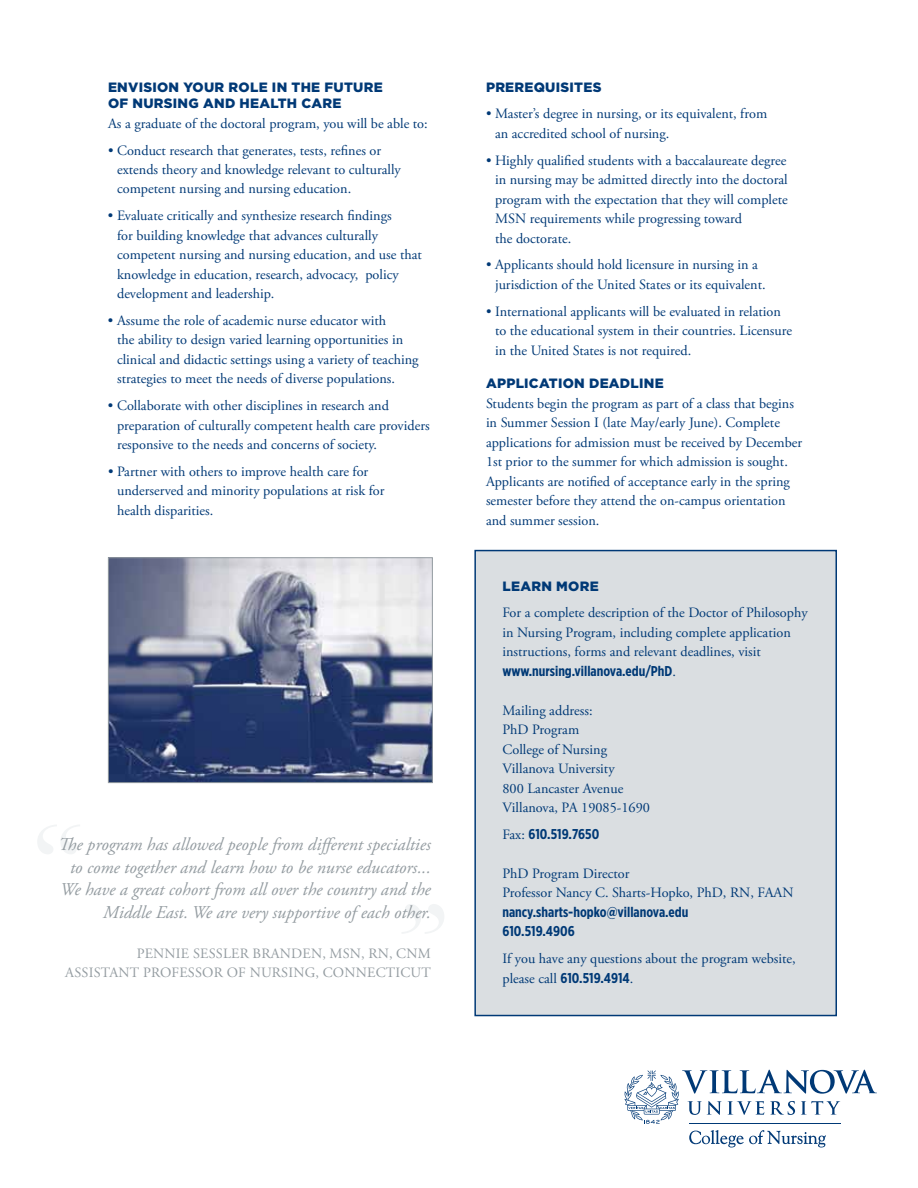
<style>
.page{position:relative;width:918px;height:1188px;background:#fff}
.page>*{position:absolute;margin:0;border:0;box-sizing:border-box;transform-origin:0 0}
.t1{font:157.5px "Requiem Display HTF Roman";color:#f2f4f5}
.t2{font:italic 18px/22.5px "Adobe Garamond Pro";color:#949ca1;text-align:right}
.t3{font:14.25px/19.5px "Adobe Garamond Pro";color:#003976}
.t4{font:700 14.25px/19.5px "Gotham X Narrow";color:#003976}
.t5{font:14.25px "Adobe Garamond Pro";letter-spacing:.015em;color:#949ca1}
.t6{font:900 13.5px/16.5px "Gotham";letter-spacing:.02em;color:#003976}
.s1{font-family:"Adobe Garamond Pro";font-weight:400}
</style>
<div class="page">
<div style="left:474px;top:550px;width:363px;height:466px;background:#dadee1;border:2px solid #003976"></div>
<img style="left:110px;top:559px;width:321px;height:222px">
<div style="left:108px;top:557px;width:325px;height:226px;border:1px solid #949ca1"></div>
<svg style="left:689px;top:1130px;width:137px;height:18px"></svg>
<svg style="left:624px;top:1070px;width:253px;height:54px"></svg>
<p class="t6" style="left:108px;top:79px;width:276px">ENVISION YOUR ROLE IN THE FUTURE<br>OF NURSING AND HEALTH CARE</p>
<p class="t3" style="left:108px;top:114px;width:321px">As a graduate of the doctoral program, you will be able to:</p>
<p class="t3" style="left:117px;top:141px;width:285px;text-indent:-9px">• Conduct research that generates, tests, refines or extends theory and knowledge relevant to culturally competent nursing and nursing education.</p>
<p class="t3" style="left:117px;top:206px;width:306px;text-indent:-9px">• Evaluate critically and synthesize research findings<br>for building knowledge that advances culturally competent nursing and nursing education, and use that knowledge in education, research, advocacy, policy development and leadership.</p>
<p class="t3" style="left:117px;top:311px;width:303px;text-indent:-9px">• Assume the role of academic nurse educator with<br>the ability to design varied learning opportunities in clinical and didactic settings using a variety of teaching strategies to meet the needs of diverse populations.</p>
<p class="t3" style="left:117px;top:396px;width:314px;text-indent:-9px">• Collaborate with other disciplines in research and preparation of culturally competent health care providers responsive to the needs and concerns of society.</p>
<p class="t3" style="left:117px;top:462px;width:269px;text-indent:-9px">• Partner with others to improve health care for underserved and minority populations at risk for health disparities.</p>
<h1 class="t1" style="left:32px;top:783px;width:55px">“</h1>
<p class="t2" style="left:59px;top:834px;width:374px">The program has allowed people from different specialties to come together and learn how to be nurse educators...<br>We have a great cohort from all over the country and the Middle East. We are very supportive of each other.</p>
<p class="t5" style="left:137px;top:945px;width:10px">pennie</p>
<p class="t5" style="left:193px;top:945px;width:9px">sess</p>
<p class="t5" style="left:223px;top:945px;width:50px">ler branden</p>
<p class="t5" style="left:322px;top:945px;width:19px">, msn</p>
<p class="t5" style="left:361px;top:945px;width:48px">, rn , cnm</p>
<p class="t5" style="left:65px;top:964px;width:9px">assis</p>
<p class="t5" style="left:101px;top:964px;width:80px">tant profess</p>
<p class="t5" style="left:202px;top:964px;width:79px">or of nursin</p>
<p class="t5" style="left:305px;top:964px;width:51px">g, connec</p>
<p class="t5" style="left:386px;top:964px;width:46px">ticut</p>
<h1 class="t1" style="left:397px;top:864px;width:55px">”</h1>
<p class="t6" style="left:486px;top:79px;width:117px">PREREQUISITES</p>
<p class="t3" style="left:495px;top:105px;width:274px;text-indent:-9px">• Master’s degree in nursing, or its equivalent, from an accredited school of nursing.</p>
<p class="t3" style="left:495px;top:151px;width:294px;text-indent:-9px">• Highly qualified students with a baccalaureate degree in nursing may be admitted directly into the doctoral program with the expectation that they will complete MSN requirements while progressing toward<br>the doctorate.</p>
<p class="t3" style="left:495px;top:256px;width:272px;text-indent:-9px">• Applicants should hold licensure in nursing in a jurisdiction of the United States or its equivalent.</p>
<p class="t3" style="left:495px;top:302px;width:299px;text-indent:-9px">• International applicants will be evaluated in relation to the educational system in their countries. Licensure in the United States is not required.</p>
<p class="t6" style="left:486px;top:375px;width:179px">APPLICATION DEADLINE</p>
<p class="t3" style="left:486px;top:394px;width:318px">Students begin the program as part of a class that begins in Summer Session I (late May/early June). Complete applications for admission must be received by December 1st prior to the summer for which admission is sought.<br>Applicants are notified of acceptance early in the spring semester before they attend the on-campus orientation and summer session.</p>
<p class="t6" style="left:502px;top:577px;width:98px">LEARN MORE</p>
<p class="t3" style="left:502px;top:603px;width:307px">For a complete description of the Doctor of Philosophy in Nursing Program, including complete application instructions, forms and relevant deadlines, visit</p>
<p class="t4" style="left:502px;top:661px;width:175px">www.nursing.villanova.edu/PhD<span class="s1">.</span></p>
<p class="t3" style="left:502px;top:701px;width:149px">Mailing address:<br>PhD Program<br>College of Nursing<br>Villanova University<br>800 Lancaster Avenue<br>Villanova, PA 19085-1690</p>
<p class="t4" style="left:502px;top:824px;width:98px"><span class="s1">Fax:</span> 610.519.7650</p>
<p class="t3" style="left:502px;top:864px;width:293px">PhD Program Director<br>Professor Nancy C. Sharts-Hopko, PhD, RN, FAAN</p>
<p class="t4" style="left:502px;top:902px;width:187px">nancy.sharts-hopko@villanova.edu<br>610.519.4906</p>
<p class="t3" style="left:502px;top:949px;width:295px">If you have any questions about the program website,</p>
<p class="t4" style="left:502px;top:968px;width:132px"><span class="s1">please call</span> 610.519.4914<span class="s1">.</span></p>
</div>
